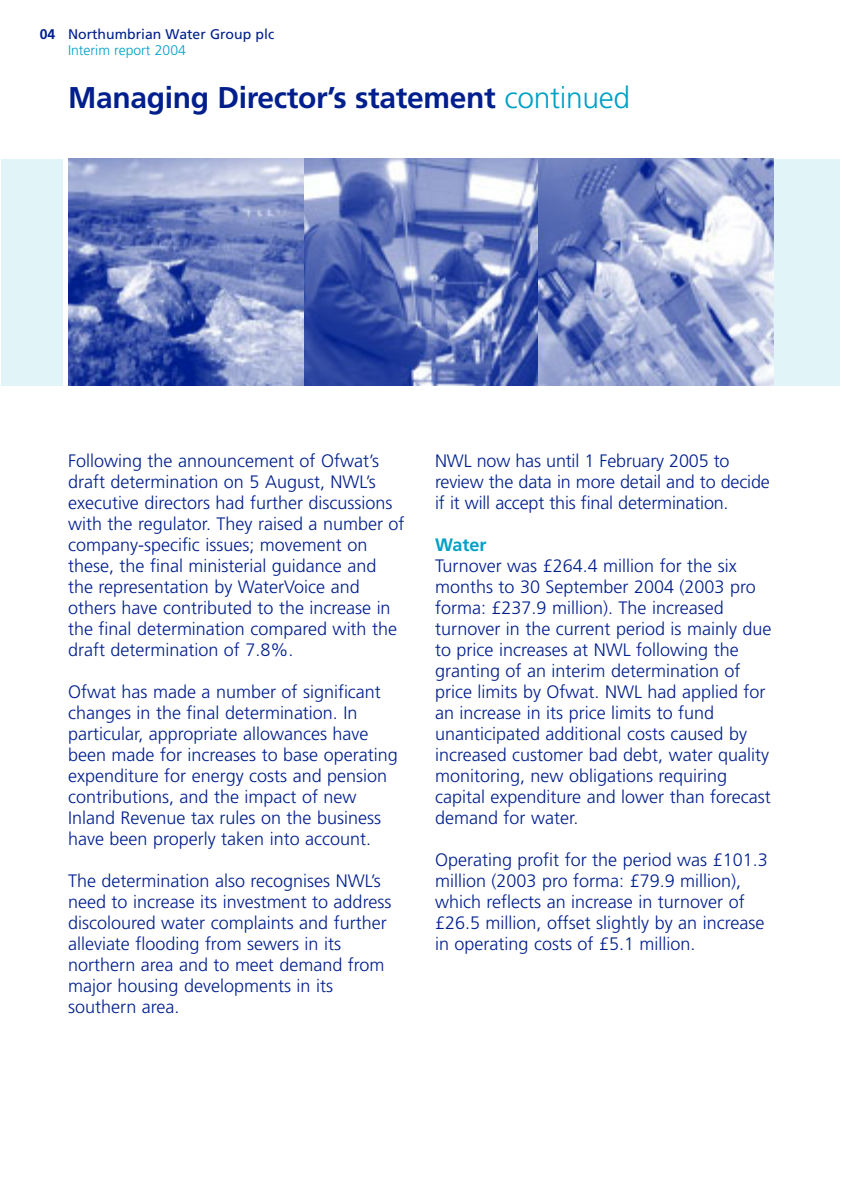
<style>
.page{position:relative;width:842px;height:1190px;background:#fff}
.page>*{position:absolute;margin:0;border:0;box-sizing:border-box;transform-origin:0 0}
.t1{font:700 30px "Frutiger";letter-spacing:-.01em;color:#001f8d}
.t2{font:300 18px/21px "Frutiger";color:#001f8d}
.t3{font:700 18px "Frutiger";color:#02a0c6}
.t4{font:14px/16px "Frutiger";color:#001f8d}
.s1{font-weight:700}
.s2{font-weight:300;color:#02a0c6}
</style>
<div class="page">
<div style="left:774px;top:159px;width:66px;height:227px;background:#e1f4f8"></div>
<div style="left:1px;top:159px;width:61px;height:227px;background:#e1f4f8"></div>
<img style="left:303px;top:159px;width:236px;height:227px">
<svg style="left:539px;top:159px;width:235px;height:227px;background:#93a0ce"></svg>
<svg style="left:68px;top:159px;width:235px;height:227px;background:#7585c0"></svg>
<p class="t4" style="left:68px;top:27px;width:208px;text-indent:-28px"><span class="s1">04</span> Northumbrian Water Group plc<br><span class="s2">Interim report 2004</span></p>
<h1 class="t1" style="left:68px;top:85px;width:564px">Managing Director’s statement <span class="s2">continued</span></h1>
<p class="t2" style="left:68px;top:452px;width:338px">Following the announcement of Ofwat’s draft determination on 5 August, NWL’s executive directors had further discussions with the regulator. They raised a number of company-specific issues; movement on these, the final ministerial guidance and the representation by WaterVoice and others have contributed to the increase in the final determination compared with the draft determination of 7.8%.</p>
<p class="t2" style="left:68px;top:683px;width:331px">Ofwat has made a number of significant changes in the final determination. In particular, appropriate allowances have been made for increases to base operating expenditure for energy costs and pension contributions, and the impact of new Inland Revenue tax rules on the business have been properly taken into account.</p>
<p class="t2" style="left:68px;top:872px;width:325px">The determination also recognises NWL’s need to increase its investment to address discoloured water complaints and further alleviate flooding from sewers in its northern area and to meet demand from major housing developments in its southern area.</p>
<p class="t2" style="left:435px;top:452px;width:336px">NWL now has until 1 February 2005 to review the data in more detail and to decide if it will accept this final determination.</p>
<p class="t3" style="left:435px;top:538px;width:53px">Water</p>
<p class="t2" style="left:435px;top:557px;width:338px">Turnover was £264.4 million for the six months to 30 September 2004 (2003 pro forma: £237.9 million). The increased turnover in the current period is mainly due to price increases at NWL following the granting of an interim determination of price limits by Ofwat. NWL had applied for an increase in its price limits to fund unanticipated additional costs caused by increased customer bad debt, water quality monitoring, new obligations requiring capital expenditure and lower than forecast demand for water.</p>
<p class="t2" style="left:435px;top:851px;width:334px">Operating profit for the period was £101.3 million (2003 pro forma: £79.9 million), which reflects an increase in turnover of £26.5 million, offset slightly by an increase in operating costs of £5.1 million.</p>
</div>
